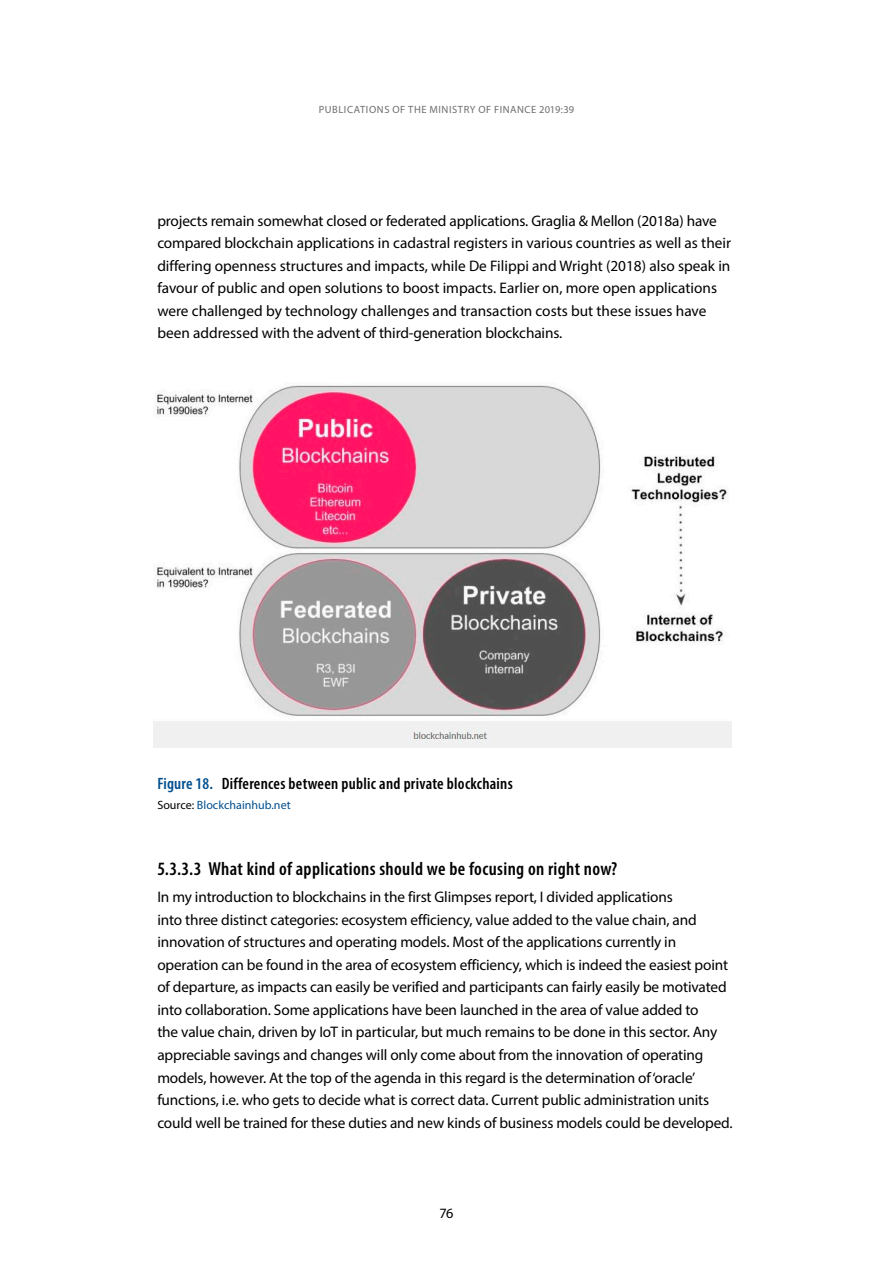
<style>
.page{position:relative;width:893px;height:1263px;background:#fff}
.page>*{position:absolute;margin:0;border:0;box-sizing:border-box;transform-origin:0 0}
.Otsikko_4{font:600 condensed 18.9px "Myriad Pro";letter-spacing:.02em;color:#000}
.t1{font:600 condensed 16.5px "Myriad Pro";letter-spacing:.015em;color:#000}
._01_Leipä_1__kpl{font:15.3px/22.5px "Myriad Pro";letter-spacing:-.01em;color:#000}
.t2{font:14.25px "Myriad Pro";color:#000}
.Aaviite{font:12px "Myriad Pro";letter-spacing:.005em;color:#004f8f}
.t3{font:10.5px "Myriad Pro";letter-spacing:.055em;color:#6e6e6d}
.s1{color:#004f8f}
.s2{color:#000}
</style>
<div class="page">
<img style="left:153px;top:385px;width:578px;height:363px">
<p class="t3" style="left:319px;top:103px;width:257px">PUBLICATIONS OF THE MINISTRY OF FINANCE 2019:39</p>
<p class="_01_Leipä_1__kpl" style="left:157px;top:209px;width:575px">projects remain somewhat closed or federated applications. Graglia &amp; Mellon (2018a) have compared blockchain applications in cadastral registers in various countries as well as their differing openness structures and impacts, while De Filippi and Wright (2018) also speak in favour of public and open solutions to boost impacts. Earlier on, more open applications were challenged by technology challenges and transaction costs but these issues have been addressed with the advent of third-generation blockchains.</p>
<p class="t1" style="left:157px;top:774px;width:357px"><span class="s1">Figure 18.</span> Differences between public and private blockchains</p>
<p class="Aaviite" style="left:157px;top:797px;width:135px"><span class="s2">Source:</span> Blockchainhub.net</p>
<p class="Otsikko_4" style="left:157px;top:857px;width:461px">5.3.3.3 What kind of applications should we be focusing on right now?</p>
<p class="_01_Leipä_1__kpl" style="left:157px;top:885px;width:577px">In my introduction to blockchains in the first Glimpses report, I divided applications<br>into three distinct categories: ecosystem efficiency, value added to the value chain, and innovation of structures and operating models. Most of the applications currently in operation can be found in the area of ecosystem efficiency, which is indeed the easiest point of departure, as impacts can easily be verified and participants can fairly easily be motivated into collaboration. Some applications have been launched in the area of value added to<br>the value chain, driven by IoT in particular, but much remains to be done in this sector. Any appreciable savings and changes will only come about from the innovation of operating models, however. At the top of the agenda in this regard is the determination of ‘oracle’ functions, i.e. who gets to decide what is correct data. Current public administration units could well be trained for these duties and new kinds of business models could be developed.</p>
<p class="t2" style="left:439px;top:1204px;width:16px">76</p>
</div>
